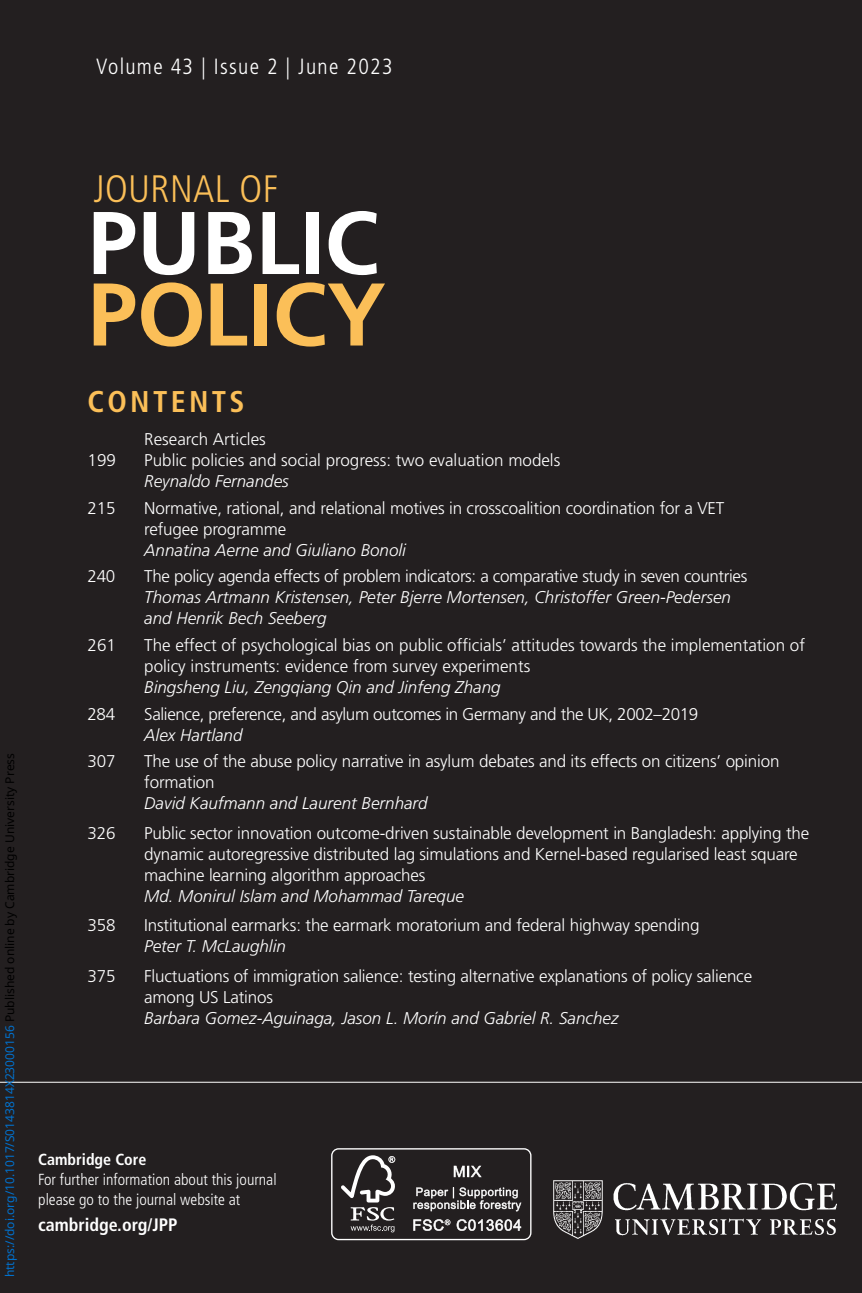
<style>
.page{position:relative;width:862px;height:1293px;background:#231f20}
.page>*{position:absolute;margin:0;border:0;box-sizing:border-box;transform-origin:0 0}
.t1{font:700 88.8px "Frutiger";color:#fff}
.t2{font:700 88.8px "Frutiger";color:#fbbf58}
.t3{font:300 condensed 38.2px "Frutiger";letter-spacing:.01em;color:#fbbf58}
.t4{font:700 condensed 30px "Frutiger LT Std";letter-spacing:.11em;color:#fbbf58}
.t5{font:300 condensed 22px "Frutiger";letter-spacing:.06em;color:#fff}
.t6{font:700 condensed 18px "Frutiger LT Std";color:#fff}
.t7{font:300 17px/21px "Frutiger";letter-spacing:-.01em;color:#fff}
.t8{font:italic 300 17px/21px "Frutiger";color:#fff}
.t9{font:300 condensed 16px/20px "Frutiger";color:#fff}
.t10{font:700 condensed 16px "Frutiger LT Std";color:#fff}
.t11{font:12px "Noto Sans";color:#0172cf}
.s1{color:#000}
</style>
<div class="page">
<hr style="left:0;top:1081px;width:862px;height:1px;background:#fff">
<img style="left:553px;top:1180px;width:284px;height:58px">
<svg style="left:331px;top:1148px;width:200px;height:92px"></svg>
<p class="t5" style="left:96px;top:54px;width:298px">Volume 43 | Issue 2 | June 2023</p>
<p class="t11" style="left:1px;top:1277px;width:526px;rotate:-90deg">https://doi.org/10.1017/S0143814X23000156 <span class="s1">Published online by Cambridge University Press</span></p>
<h2 class="t3" style="left:94px;top:167px;width:181px">journal of</h2>
<h1 class="t1" style="left:88px;top:191px;width:293px">PUBLIC</h1>
<h1 class="t2" style="left:88px;top:262px;width:300px">POLICY</h1>
<h3 class="t4" style="left:88px;top:383px;width:158px">contents</h3>
<p class="t7" style="left:144px;top:429px;width:123px">Research Articles</p>
<p class="t7" style="left:88px;top:450px;width:30px">199</p>
<p class="t7" style="left:144px;top:450px;width:417px">Public policies and social progress: two evaluation models</p>
<p class="t8" style="left:144px;top:471px;width:146px">Reynaldo Fernandes</p>
<p class="t7" style="left:88px;top:497px;width:30px">215</p>
<p class="t7" style="left:144px;top:497px;width:582px">Normative, rational, and relational motives in crosscoalition coordination for a VET refugee programme</p>
<p class="t8" style="left:144px;top:539px;width:263px">Annatina Aerne and Giuliano Bonoli</p>
<p class="t7" style="left:88px;top:566px;width:29px">240</p>
<p class="t7" style="left:144px;top:566px;width:604px">The policy agenda effects of problem indicators: a comparative study in seven countries</p>
<p class="t8" style="left:144px;top:587px;width:588px">Thomas Artmann Kristensen, Peter Bjerre Mortensen, Christoffer Green-Pedersen and Henrik Bech Seeberg</p>
<p class="t7" style="left:88px;top:635px;width:30px">261</p>
<p class="t7" style="left:144px;top:635px;width:662px">The effect of psychological bias on public officials’ attitudes towards the implementation of policy instruments: evidence from survey experiments</p>
<p class="t8" style="left:144px;top:677px;width:358px">Bingsheng Liu, Zengqiang Qin and Jinfeng Zhang</p>
<p class="t7" style="left:88px;top:703px;width:29px">284</p>
<p class="t7" style="left:144px;top:703px;width:555px">Salience, preference, and asylum outcomes in Germany and the UK, 2002–2019</p>
<p class="t8" style="left:144px;top:724px;width:100px">Alex Hartland</p>
<p class="t7" style="left:88px;top:751px;width:30px">307</p>
<p class="t7" style="left:144px;top:751px;width:637px">The use of the abuse policy narrative in asylum debates and its effects on citizens’ opinion formation</p>
<p class="t8" style="left:144px;top:793px;width:285px">David Kaufmann and Laurent Bernhard</p>
<p class="t7" style="left:88px;top:822px;width:30px">326</p>
<p class="t7" style="left:144px;top:822px;width:666px">Public sector innovation outcome-driven sustainable development in Bangladesh: applying the dynamic autoregressive distributed lag simulations and Kernel-based regularised least square machine learning algorithm approaches</p>
<p class="t8" style="left:144px;top:885px;width:321px">Md. Monirul Islam and Mohammad Tareque</p>
<p class="t7" style="left:88px;top:915px;width:30px">358</p>
<p class="t7" style="left:144px;top:915px;width:557px">Institutional earmarks: the earmark moratorium and federal highway spending</p>
<p class="t8" style="left:144px;top:936px;width:143px">Peter T. McLaughlin</p>
<p class="t7" style="left:88px;top:965px;width:30px">375</p>
<p class="t7" style="left:144px;top:965px;width:609px">Fluctuations of immigration salience: testing alternative explanations of policy salience among US Latinos</p>
<p class="t8" style="left:144px;top:1007px;width:476px">Barbara Gomez-Aguinaga, Jason L. Morín and Gabriel R. Sanchez</p>
<p class="t10" style="left:38px;top:1150px;width:110px">Cambridge Core</p>
<p class="t9" style="left:38px;top:1170px;width:240px">For further information about this journal please go to the journal website at</p>
<p class="t6" style="left:38px;top:1214px;width:141px">cambridge.org/JPP</p>
</div>
